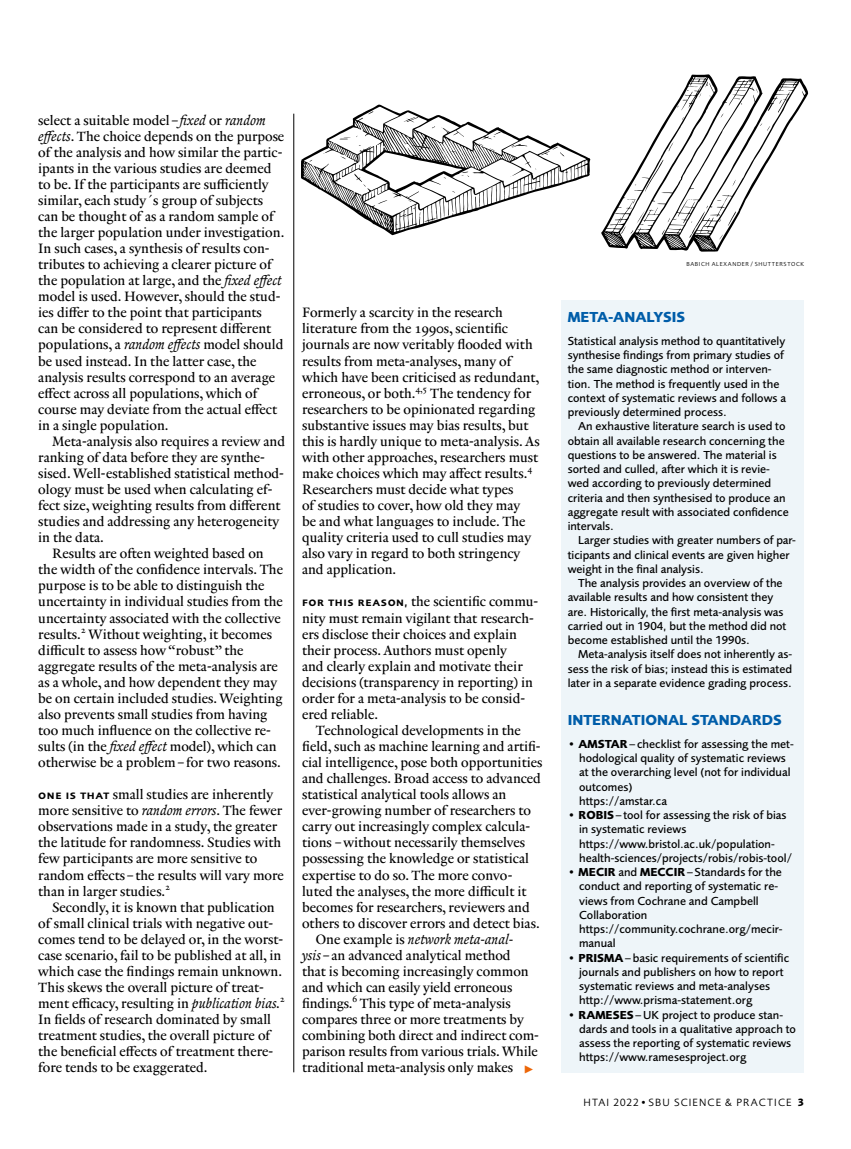
<style>
.page{position:relative;width:851px;height:1149px;background:#fff}
.page>*{position:absolute;margin:0;border:0;box-sizing:border-box;transform-origin:0 0}
.t1{font:16.5px "FF Dingbests";color:#ec6608}
.t2{font:700 15px "Foundry Sans";color:#005da9}
.t3{font:13.8px/16px "Renard No 2";color:#000}
.t4{font:italic 13.8px "Renard No 2";color:#000}
.t5{font:500 12px/14.2px "Foundry Sans";color:#000}
.t6{font:10.8px "Foundry Sans";letter-spacing:.105em;color:#000}
.t7{font:6px "Foundry Sans";letter-spacing:.105em;color:#000}
.s1{font-style:italic}
.s2{font-family:"Foundry Sans Expert";font-weight:600;font-size:12.15px}
.s3{font-style:normal}
.s4{font-weight:700}
</style>
<div class="page">
<div style="left:561px;top:300px;width:243px;height:771px;background:#eef5f9"></div>
<svg style="left:301px;top:105px;width:289px;height:130px"></svg>
<svg style="left:601px;top:74px;width:207px;height:177px"></svg>
<hr style="left:293px;top:114px;width:1px;height:957px;background:#000">
<p class="t3" style="left:38px;top:112px;width:247px">select a suitable model–<span class="s1">fixed</span> or <span class="s1">random effects</span>. The choice depends on the purpose of the analysis and how similar the partic&shy;ipants in the various studies are deemed to be. If the participants are sufficiently similar, each study´s group of subjects can be thought of as a random sample of the larger population under investigation.<br>In such cases, a synthesis of results con&shy;tributes to achieving a clearer picture of the population at large, and the <span class="s1">fixed effect </span>model is used. However, should the stud&shy;ies differ to the point that participants can be considered to represent different populations, a <span class="s1">random effects</span> model should be used instead. In the latter case, the analysis results correspond to an average effect across all populations, which of course may deviate from the actual effect in a single population.</p>
<p class="t3" style="left:52px;top:433px;width:234px">Meta-analysis also requires a review and</p>
<p class="t3" style="left:38px;top:449px;width:228px">ranking of data before they are synthe-</p>
<p class="t3" style="left:38px;top:465px;width:247px">sised. Well-established statistical method-</p>
<p class="t3" style="left:38px;top:481px;width:235px">ology must be used when calculating ef-</p>
<p class="t3" style="left:38px;top:497px;width:244px">fect size, weighting results from different</p>
<p class="t3" style="left:38px;top:513px;width:242px">studies and addressing any heterogeneity</p>
<p class="t3" style="left:38px;top:530px;width:67px">in the data.</p>
<p class="t3" style="left:52px;top:546px;width:213px">Results are often weighted based on</p>
<p class="t3" style="left:38px;top:562px;width:246px">the width of the confidence intervals. The</p>
<p class="t3" style="left:38px;top:578px;width:228px">purpose is to be able to distinguish the</p>
<p class="t3" style="left:38px;top:594px;width:246px">uncertainty in individual studies from the</p>
<p class="t3" style="left:38px;top:610px;width:244px">uncertainty associated with the collective</p>
<p class="t3" style="left:38px;top:626px;width:235px">results.<sup>2</sup> Without weighting, it becomes</p>
<p class="t3" style="left:38px;top:642px;width:207px">difficult to assess how “robust” the</p>
<p class="t3" style="left:38px;top:658px;width:241px">aggregate results of the meta-analysis are</p>
<p class="t3" style="left:38px;top:674px;width:240px">as a whole, and how dependent they may</p>
<p class="t3" style="left:38px;top:690px;width:246px">be on certain included studies. Weighting</p>
<p class="t3" style="left:38px;top:706px;width:231px">also prevents small studies from having</p>
<p class="t3" style="left:38px;top:722px;width:234px">too much influence on the collective re-</p>
<p class="t3" style="left:38px;top:738px;width:240px">sults (in the <span class="s1">fixed effect</span> model), which can</p>
<p class="t3" style="left:38px;top:754px;width:244px">otherwise be a problem–for two reasons.</p>
<p class="t3" style="left:38px;top:786px;width:247px"><span class="s2">one is that</span> small studies are inherently more sensitive to <span class="s1">random errors</span>. The fewer observations made in a study, the greater the latitude for randomness. Studies with few participants are more sensitive to random effects– the results will vary more than in larger studies.<sup>2</sup></p>
<p class="t3" style="left:38px;top:899px;width:248px;text-indent:14px">Secondly, it is known that publication of small clinical trials with negative out&shy;comes tend to be delayed or, in the worst&shy;case scenario, fail to be published at all, in which case the findings remain unknown.<br>This skews the overall picture of treat&shy;ment efficacy, resulting in <span class="s1">publication bias.</span><sup>2<br></sup>In fields of research dominated by small treatment studies, the overall picture of the beneficial effects of treatment there&shy;fore tends to be exaggerated.</p>
<p class="t3" style="left:302px;top:305px;width:239px">Formerly a scarcity in the research literature from the 1990s, scientific journals are now veritably flooded with results from meta-analyses, many of which have been criticised as redundant, erroneous, or both.<sup>4,5</sup> The tendency for researchers to be opinionated regarding substantive issues may bias results, but this is hardly unique to meta-analysis. As with other approaches, researchers must make choices which may affect results.<sup>4<br></sup>Researchers must decide what types<br>of studies to cover, how old they may<br>be and what languages to include. The quality criteria used to cull studies may also vary in regard to both stringency and application.</p>
<p class="t3" style="left:302px;top:594px;width:238px"><span class="s2">for this reason,</span> the scientific commu&shy;nity must remain vigilant that research&shy;ers disclose their choices and explain their process. Authors must openly<br>and clearly explain and motivate their decisions (transparency in reporting) in order for a meta-analysis to be consid&shy;ered reliable.</p>
<p class="t3" style="left:316px;top:722px;width:206px">Technological developments in the</p>
<p class="t3" style="left:302px;top:738px;width:240px">field, such as machine learning and artifi-</p>
<p class="t3" style="left:302px;top:754px;width:242px">cial intelligence, pose both opportunities</p>
<p class="t3" style="left:302px;top:770px;width:240px">and challenges. Broad access to advanced</p>
<p class="t3" style="left:302px;top:786px;width:206px">statistical analytical tools allows an</p>
<p class="t3" style="left:302px;top:802px;width:230px">ever-growing number of researchers to</p>
<p class="t3" style="left:302px;top:818px;width:229px">carry out increasingly complex calcula-</p>
<p class="t3" style="left:302px;top:834px;width:225px">tions –without necessarily themselves</p>
<p class="t3" style="left:302px;top:851px;width:228px">possessing the knowledge or statistical</p>
<p class="t3" style="left:302px;top:867px;width:212px">expertise to do so. The more convo-</p>
<p class="t3" style="left:302px;top:883px;width:226px">luted the analyses, the more difficult it</p>
<p class="t3" style="left:302px;top:899px;width:229px">becomes for researchers, reviewers and</p>
<p class="t3" style="left:302px;top:915px;width:239px">others to discover errors and detect bias.</p>
<p class="t4" style="left:316px;top:930px;width:199px"><span class="s3">One example is</span> network meta-anal-</p>
<p class="t3" style="left:302px;top:947px;width:210px"><span class="s1">ysis</span>–an advanced analytical method</p>
<p class="t3" style="left:302px;top:963px;width:228px">that is becoming increasingly common</p>
<p class="t3" style="left:302px;top:979px;width:212px">and which can easily yield erroneous</p>
<p class="t3" style="left:302px;top:995px;width:210px">findings.<sup>6</sup> This type of meta-analysis</p>
<p class="t3" style="left:302px;top:1011px;width:223px">compares three or more treatments by</p>
<p class="t3" style="left:302px;top:1027px;width:238px">combining both direct and indirect com-</p>
<p class="t3" style="left:302px;top:1043px;width:237px">parison results from various trials. While</p>
<p class="t3" style="left:302px;top:1059px;width:212px">traditional meta-analysis only makes</p>
<p class="t1" style="left:523px;top:1059px;width:13px">&gt;</p>
<p class="t7" style="left:686px;top:260px;width:119px">BABICH ALEXANDER / SHUTTERSTOCK</p>
<p class="t2" style="left:567px;top:308px;width:119px">META-ANALYSIS</p>
<p class="t5" style="left:567px;top:334px;width:220px">Statistical analysis method to quantitatively synthesise findings from primary studies of the same diagnostic method or interven&shy;tion. The method is frequently used in the context of systematic reviews and follows a previously determined process.</p>
<p class="t5" style="left:567px;top:419px;width:222px;text-indent:10px">An exhaustive literature search is used to obtain all available research concerning the questions to be answered. The material is sorted and culled, after which it is revie&shy;wed according to previously determined criteria and then synthesised to produce an aggregate result with associated confidence intervals.</p>
<p class="t5" style="left:567px;top:533px;width:230px;text-indent:10px">Larger studies with greater numbers of par&shy;ticipants and clinical events are given higher weight in the final analysis.</p>
<p class="t5" style="left:567px;top:576px;width:220px;text-indent:10px">The analysis provides an overview of the available results and how consistent they are. Historically, the first meta-analysis was carried out in 1904, but the method did not become established until the 1990s.</p>
<p class="t5" style="left:567px;top:647px;width:226px;text-align:justify;text-indent:10px">Meta-analysis itself does not inherently as&shy;sess the risk of bias; instead this is estimated later in a separate evidence grading process.</p>
<p class="t2" style="left:567px;top:711px;width:215px">INTERNATIONAL STANDARDS</p>
<p class="t5" style="left:579px;top:736px;width:216px;text-indent:-11px"><span class="s4">• AMSTAR</span>–checklist for assessing the met&shy;hodological quality of systematic reviews at the overarching level (not for individual outcomes)<br>https://amstar.ca</p>
<p class="t5" style="left:579px;top:807px;width:214px;text-indent:-11px"><span class="s4">• ROBIS</span>–tool for assessing the risk of bias in systematic reviews https://www.bristol.ac.uk/population&shy;health-sciences/projects/robis/robis-tool/</p>
<p class="t5" style="left:579px;top:864px;width:205px;text-indent:-11px"><span class="s4">• MECIR</span> and <span class="s4">MECCIR</span>–Standards for the conduct and reporting of systematic re&shy;views from Cochrane and Campbell<br>Collaboration https://community.cochrane.org/mecir&shy;manual</p>
<p class="t5" style="left:579px;top:950px;width:211px;text-indent:-11px"><span class="s4">• PRISMA</span>–basic requirements of scientific journals and publishers on how to report systematic reviews and meta-analyses http://www.prisma-statement.org</p>
<p class="t5" style="left:579px;top:1007px;width:218px;text-indent:-11px"><span class="s4">• RAMESES</span>–UK project to produce stan&shy;dards and tools in a qualitative approach to assess the reporting of systematic reviews https://www.ramesesproject.org</p>
<p class="t6" style="left:583px;top:1096px;width:222px">HTAI 2022•SBU SCIENCE &amp; PRACTICE <span class="s4">3</span></p>
</div>
